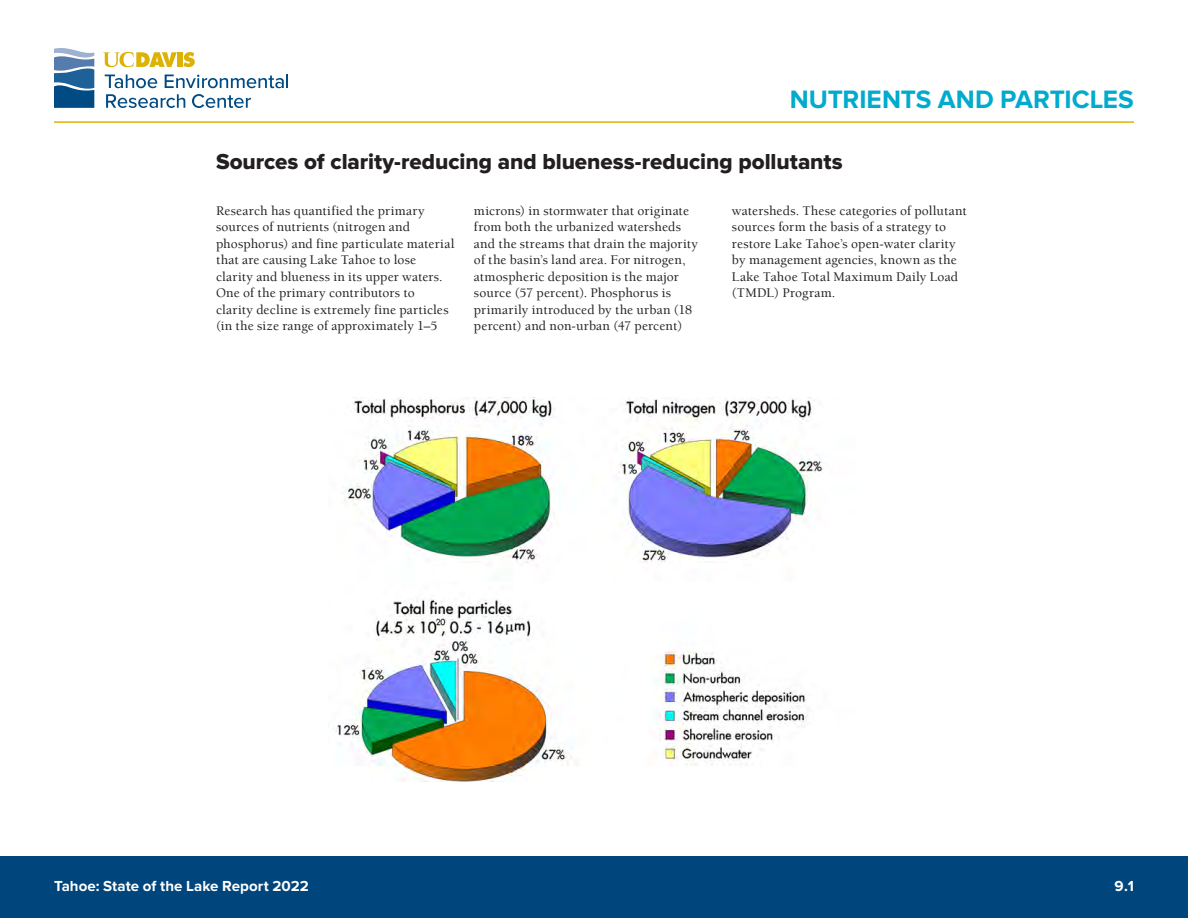
<style>
.page{position:relative;width:1188px;height:918px;background:#fff}
.page>*{position:absolute;margin:0;border:0;box-sizing:border-box;transform-origin:0 0}
.t1{font:700 26.1px "Proxima Nova";color:#00abcd}
._02_Title{font:22.5px "Proxima Nova Extrabld";color:#231f20}
.t2{font:700 15.15px "Proxima Nova";letter-spacing:.005em;color:#fff}
._05_Text{font:500 13.5px/16.5px "Berkeley UC Davis";letter-spacing:.015em;color:#231f20}
</style>
<div class="page">
<div style="left:0;top:856px;width:1188px;height:62px;background:#00457b"></div>
<hr style="left:54px;top:121px;width:1080px;height:2px;background:#deb308">
<svg style="left:183px;top:52px;width:12px;height:15px"></svg>
<div style="left:177px;top:52px;width:5px;height:15px;background:#ddb207"></div>
<svg style="left:103px;top:52px;width:74px;height:15px"></svg>
<svg style="left:105px;top:75px;width:52px;height:13px"></svg>
<svg style="left:165px;top:75px;width:123px;height:13px"></svg>
<svg style="left:106px;top:94px;width:79px;height:14px"></svg>
<svg style="left:192px;top:94px;width:59px;height:14px"></svg>
<svg style="left:54px;top:48px;width:40px;height:60px;background:#4d7faa"></svg>
<img style="left:328px;top:398px;width:496px;height:384px">
<h1 class="t1" style="left:790px;top:85px;width:346px">NUTRIENTS AND PARTICLES</h1>
<p class="_02_Title" style="left:216px;top:149px;width:628px">Sources of clarity-reducing and blueness-reducing pollutants</p>
<p class="_05_Text" style="left:216px;top:202px;width:240px">Research has quantified the primary sources of nutrients (nitrogen and phosphorus) and fine particulate material that are causing Lake Tahoe to lose clarity and blueness in its upper waters.<br>One of the primary contributors to clarity decline is extremely fine particles (in the size range of approximately 1–5</p>
<p class="_05_Text" style="left:474px;top:202px;width:226px">microns) in stormwater that originate from both the urbanized watersheds and the streams that drain the majority of the basin’s land area. For nitrogen, atmospheric deposition is the major source (57 percent). Phosphorus is primarily introduced by the urban (18 percent) and non-urban (47 percent)</p>
<p class="_05_Text" style="left:732px;top:202px;width:236px">watersheds. These categories of pollutant sources form the basis of a strategy to restore Lake Tahoe’s open-water clarity by management agencies, known as the Lake Tahoe Total Maximum Daily Load (TMDL) Program.</p>
<p class="t2" style="left:54px;top:877px;width:256px">Tahoe: State of the Lake Report 2022</p>
<p class="t2" style="left:1115px;top:877px;width:21px">9.1</p>
</div>
